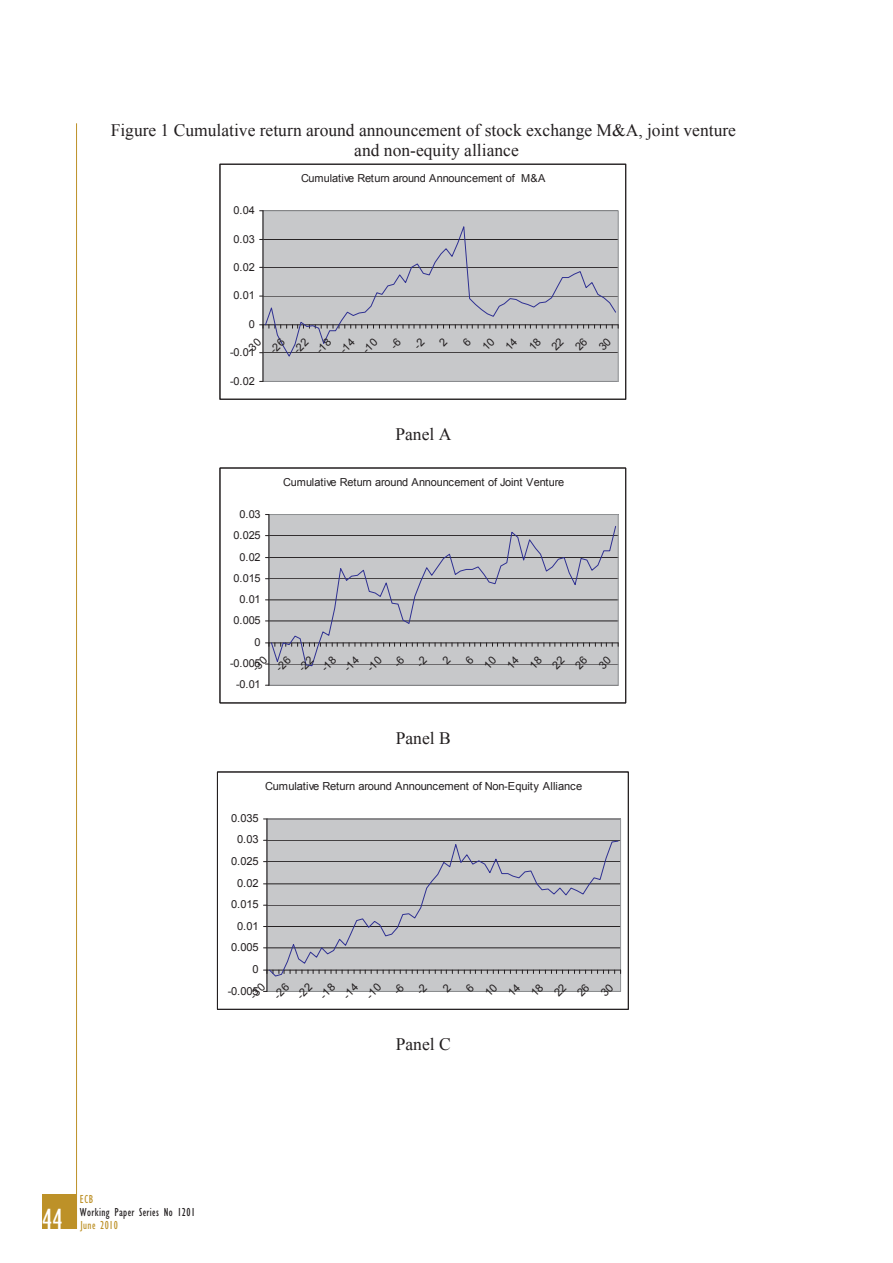
<style>
.page{position:relative;width:893px;height:1263px;background:#fff}
.page>*{position:absolute;margin:0;border:0;box-sizing:border-box;transform-origin:0 0}
.t1{font:condensed 30px "Gill Sans Myriad";color:#fff;scale:.95 1}
.t2{font:17.55px/20.1px "Times New Roman";color:#231f20}
.t3{font:condensed 12px "Gill Sans Myriad";letter-spacing:.035em;color:#231f20;scale:.95 1}
.t4{font:condensed 12px "Gill Sans Myriad";letter-spacing:.035em;color:#bd9128;scale:.95 1}
.t5{font:11.1px "Arial";letter-spacing:-.015em;color:#231f20}
.t6{font:10.95px/16px "Arial";letter-spacing:-.015em;color:#231f20}
</style>
<div class="page">
<div style="left:43px;top:1195px;width:34px;height:34px;background:#bd9128"></div>
<hr style="left:76px;top:123px;width:1px;height:1106px;background:#bd9128">
<div style="left:263px;top:211px;width:355px;height:170px;background:#c7c8ca"></div>
<div style="left:263px;top:210px;width:356px;height:172px;border:1px solid #939598"></div>
<hr style="left:263px;top:211px;width:1px;height:170px;background:#231f20">
<svg style="left:260px;top:324px;width:359px;height:4px"></svg>
<svg style="left:264px;top:223px;width:353px;height:135px"></svg>
<div style="left:220px;top:164px;width:406px;height:235px;border:1px solid #231f20"></div>
<div style="left:269px;top:514px;width:349px;height:171px;background:#c7c8ca"></div>
<div style="left:268px;top:514px;width:351px;height:172px;border:1px solid #939598"></div>
<hr style="left:269px;top:514px;width:1px;height:171px;background:#231f20">
<svg style="left:265px;top:643px;width:354px;height:3px"></svg>
<svg style="left:270px;top:526px;width:347px;height:139px"></svg>
<div style="left:220px;top:468px;width:406px;height:235px;border:1px solid #231f20"></div>
<div style="left:267px;top:819px;width:354px;height:172px;background:#c7c8ca"></div>
<div style="left:266px;top:818px;width:355px;height:174px;border:1px solid #939598"></div>
<hr style="left:267px;top:819px;width:1px;height:172px;background:#231f20">
<svg style="left:264px;top:970px;width:357px;height:3px"></svg>
<svg style="left:268px;top:840px;width:351px;height:137px"></svg>
<svg style="left:259px;top:337px;width:4px;height:16px"></svg>
<svg style="left:271px;top:337px;width:15px;height:15px"></svg>
<svg style="left:392px;top:338px;width:9px;height:10px"></svg>
<svg style="left:416px;top:338px;width:9px;height:10px"></svg>
<svg style="left:439px;top:338px;width:9px;height:9px"></svg>
<svg style="left:462px;top:338px;width:10px;height:9px"></svg>
<svg style="left:482px;top:338px;width:13px;height:13px"></svg>
<svg style="left:505px;top:338px;width:13px;height:13px"></svg>
<svg style="left:529px;top:338px;width:13px;height:13px"></svg>
<svg style="left:551px;top:338px;width:13px;height:13px"></svg>
<svg style="left:574px;top:338px;width:14px;height:13px"></svg>
<svg style="left:598px;top:338px;width:14px;height:13px"></svg>
<svg style="left:265px;top:655px;width:4px;height:15px"></svg>
<svg style="left:277px;top:655px;width:14px;height:10px"></svg>
<svg style="left:300px;top:655px;width:14px;height:12px"></svg>
<svg style="left:323px;top:655px;width:14px;height:10px"></svg>
<svg style="left:346px;top:655px;width:14px;height:10px"></svg>
<svg style="left:369px;top:655px;width:14px;height:10px"></svg>
<svg style="left:395px;top:656px;width:10px;height:9px"></svg>
<svg style="left:418px;top:656px;width:9px;height:9px"></svg>
<svg style="left:442px;top:656px;width:9px;height:9px"></svg>
<svg style="left:465px;top:656px;width:9px;height:9px"></svg>
<svg style="left:484px;top:656px;width:13px;height:9px"></svg>
<svg style="left:507px;top:656px;width:12px;height:9px"></svg>
<svg style="left:529px;top:656px;width:13px;height:9px"></svg>
<svg style="left:551px;top:656px;width:14px;height:9px"></svg>
<svg style="left:574px;top:656px;width:14px;height:9px"></svg>
<svg style="left:598px;top:656px;width:13px;height:9px"></svg>
<svg style="left:263px;top:982px;width:4px;height:10px"></svg>
<svg style="left:275px;top:990px;width:15px;height:2px"></svg>
<svg style="left:298px;top:990px;width:15px;height:2px"></svg>
<svg style="left:322px;top:990px;width:14px;height:2px"></svg>
<svg style="left:345px;top:990px;width:14px;height:2px"></svg>
<svg style="left:368px;top:990px;width:14px;height:2px"></svg>
<svg style="left:395px;top:990px;width:9px;height:2px"></svg>
<svg style="left:418px;top:990px;width:9px;height:2px"></svg>
<svg style="left:442px;top:990px;width:10px;height:2px"></svg>
<svg style="left:465px;top:990px;width:10px;height:2px"></svg>
<svg style="left:485px;top:990px;width:13px;height:2px"></svg>
<svg style="left:508px;top:990px;width:13px;height:2px"></svg>
<svg style="left:531px;top:990px;width:13px;height:2px"></svg>
<svg style="left:553px;top:990px;width:14px;height:2px"></svg>
<svg style="left:576px;top:990px;width:14px;height:2px"></svg>
<svg style="left:600px;top:990px;width:14px;height:2px"></svg>
<h2 class="t2" style="left:354px;top:120px;width:383px;text-indent:-244px">Figure 1 Cumulative return around announcement of stock exchange M&amp;A, joint venture and non-equity alliance</h2>
<p class="t6" style="left:301px;top:170px;width:246px">Cumulative Return around Announcement of M&amp;A</p>
<p class="t6" style="left:234px;top:202px;width:23px">0.04</p>
<p class="t6" style="left:234px;top:231px;width:23px">0.03</p>
<p class="t6" style="left:234px;top:259px;width:23px">0.02</p>
<p class="t6" style="left:234px;top:287px;width:23px">0.01</p>
<p class="t6" style="left:249px;top:316px;width:8px">0</p>
<p class="t6" style="left:230px;top:344px;width:26px">-0.01</p>
<p class="t6" style="left:230px;top:373px;width:26px">-0.02</p>
<p class="t6" style="left:239px;top:506px;width:23px">0.03</p>
<p class="t6" style="left:234px;top:527px;width:29px">0.025</p>
<p class="t6" style="left:239px;top:549px;width:23px">0.02</p>
<p class="t6" style="left:234px;top:570px;width:29px">0.015</p>
<p class="t6" style="left:239px;top:591px;width:23px">0.01</p>
<p class="t6" style="left:234px;top:612px;width:29px">0.005</p>
<p class="t6" style="left:255px;top:634px;width:8px">0</p>
<p class="t6" style="left:230px;top:655px;width:32px">-0.005</p>
<p class="t6" style="left:236px;top:676px;width:26px">-0.01</p>
<p class="t6" style="left:301px;top:334px;width:18px;text-indent:-16px;rotate:-45deg">-22 -18</p>
<p class="t6" style="left:347px;top:334px;width:18px;text-indent:-16px;rotate:-45deg">-14 -10</p>
<h2 class="t2" style="left:395px;top:424px;width:57px">Panel A</h2>
<p class="t6" style="left:283px;top:474px;width:282px">Cumulative Return around Announcement of Joint Venture</p>
<h2 class="t2" style="left:396px;top:727px;width:57px">Panel B</h2>
<p class="t5" style="left:265px;top:779px;width:318px">Cumulative Return around Announcement of Non-Equity Alliance</p>
<p class="t5" style="left:231px;top:812px;width:29px">0.035</p>
<p class="t5" style="left:237px;top:833px;width:23px">0.03</p>
<p class="t5" style="left:231px;top:855px;width:29px">0.025</p>
<p class="t5" style="left:237px;top:877px;width:23px">0.02</p>
<p class="t5" style="left:231px;top:898px;width:29px">0.015</p>
<p class="t5" style="left:237px;top:920px;width:23px">0.01</p>
<p class="t5" style="left:231px;top:941px;width:29px">0.005</p>
<p class="t5" style="left:253px;top:963px;width:8px">0</p>
<p class="t5" style="left:228px;top:984px;width:33px">-0.005</p>
<h2 class="t2" style="left:396px;top:1034px;width:57px">Panel C</h2>
<h1 class="t1" style="left:42px;top:1209px;width:23px">44</h1>
<p class="t4" style="left:80px;top:1195px;width:15px">ECB</p>
<p class="t3" style="left:80px;top:1208px;width:123px">Working Paper Series No 1201</p>
<p class="t4" style="left:80px;top:1220px;width:41px">June 2010</p>
</div>
